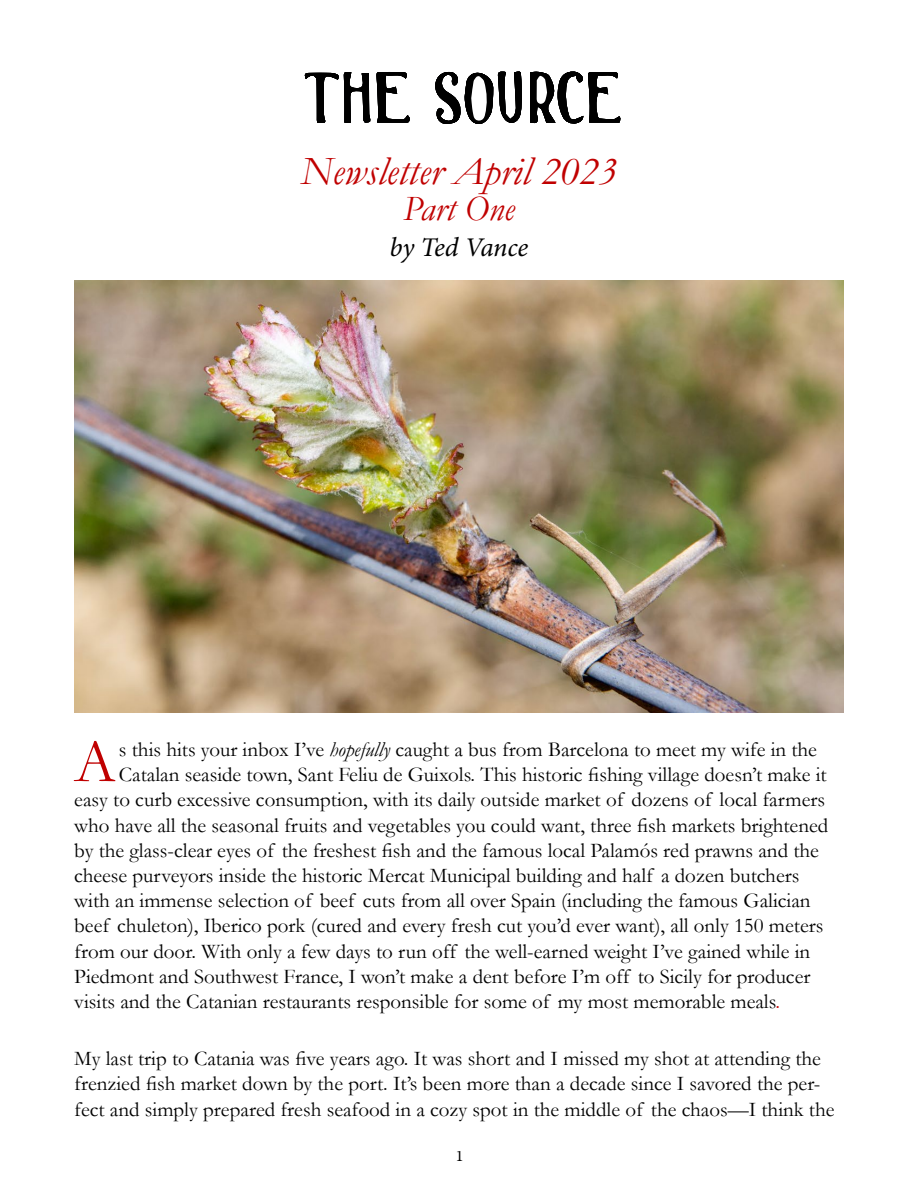
<style>
.page{position:relative;width:918px;height:1188px;background:#fff}
.page>*{position:absolute;margin:0;border:0;box-sizing:border-box;transform-origin:0 0}
.t1{font:61.35px "Garamond";color:#c00000}
.t2{font:italic 40.5px "Garamond";color:#c00000}
.t3{font:italic 36px "Garamond";color:#c00000}
.t4{font:italic 27px "Minion Pro";letter-spacing:-.015em;color:#000}
.t5{font:21px/25.2px "Garamond";color:#000}
.t6{font:15px "Rongel Lining";color:#000}
.s1{font-style:italic}
.s2{color:#c00000}
</style>
<div class="page">
<svg style="left:304px;top:72px;width:66px;height:51px"></svg>
<svg style="left:376px;top:71px;width:245px;height:53px"></svg>
<img style="left:74px;top:280px;width:770px;height:432px">
<h2 class="t2" style="left:301px;top:147px;width:318px">Newsletter April 2023</h2>
<h3 class="t3" style="left:403px;top:187px;width:113px">Part One</h3>
<p class="t4" style="left:390px;top:229px;width:140px">by Ted Vance</p>
<h1 class="t1" style="left:74px;top:725px;width:43px">A</h1>
<p class="t5" style="left:119px;top:737px;width:700px">s this hits your inbox I’ve <span class="s1">hopefully</span> caught a bus from Barcelona to meet my wife in the</p>
<p class="t5" style="left:119px;top:762px;width:709px">Catalan seaside town, Sant Feliu de Guixols. This historic fishing village doesn’t make it</p>
<p class="t5" style="left:74px;top:787px;width:752px">easy to curb excessive consumption, with its daily outside market of dozens of local farmers</p>
<p class="t5" style="left:74px;top:812px;width:756px">who have all the seasonal fruits and vegetables you could want, three fish markets brightened</p>
<p class="t5" style="left:74px;top:837px;width:746px">by the glass-clear eyes of the freshest fish and the famous local Palamós red prawns and the</p>
<p class="t5" style="left:74px;top:863px;width:727px">cheese purveyors inside the historic Mercat Municipal building and half a dozen butchers</p>
<p class="t5" style="left:74px;top:888px;width:738px">with an immense selection of beef cuts from all over Spain (including the famous Galician</p>
<p class="t5" style="left:74px;top:913px;width:751px">beef chuleton), Iberico pork (cured and every fresh cut you’d ever want), all only 150 meters</p>
<p class="t5" style="left:74px;top:938px;width:738px">from our door. With only a few days to run off the well-earned weight I’ve gained while in</p>
<p class="t5" style="left:74px;top:963px;width:738px">Piedmont and Southwest France, I won’t make a dent before I’m off to Sicily for producer</p>
<p class="t5" style="left:74px;top:989px;width:707px">visits and the Catanian restaurants responsible for some of my most memorable meals<span class="s2">.</span></p>
<p class="t5" style="left:74px;top:1046px;width:762px">My last trip to Catania was five years ago. It was short and I missed my shot at attending the frenzied fish market down by the port. It’s been more than a decade since I savored the per&shy;fect and simply prepared fresh seafood in a cozy spot in the middle of the chaos—I think the</p>
<p class="t6" style="left:457px;top:1148px;width:8px">1</p>
</div>
